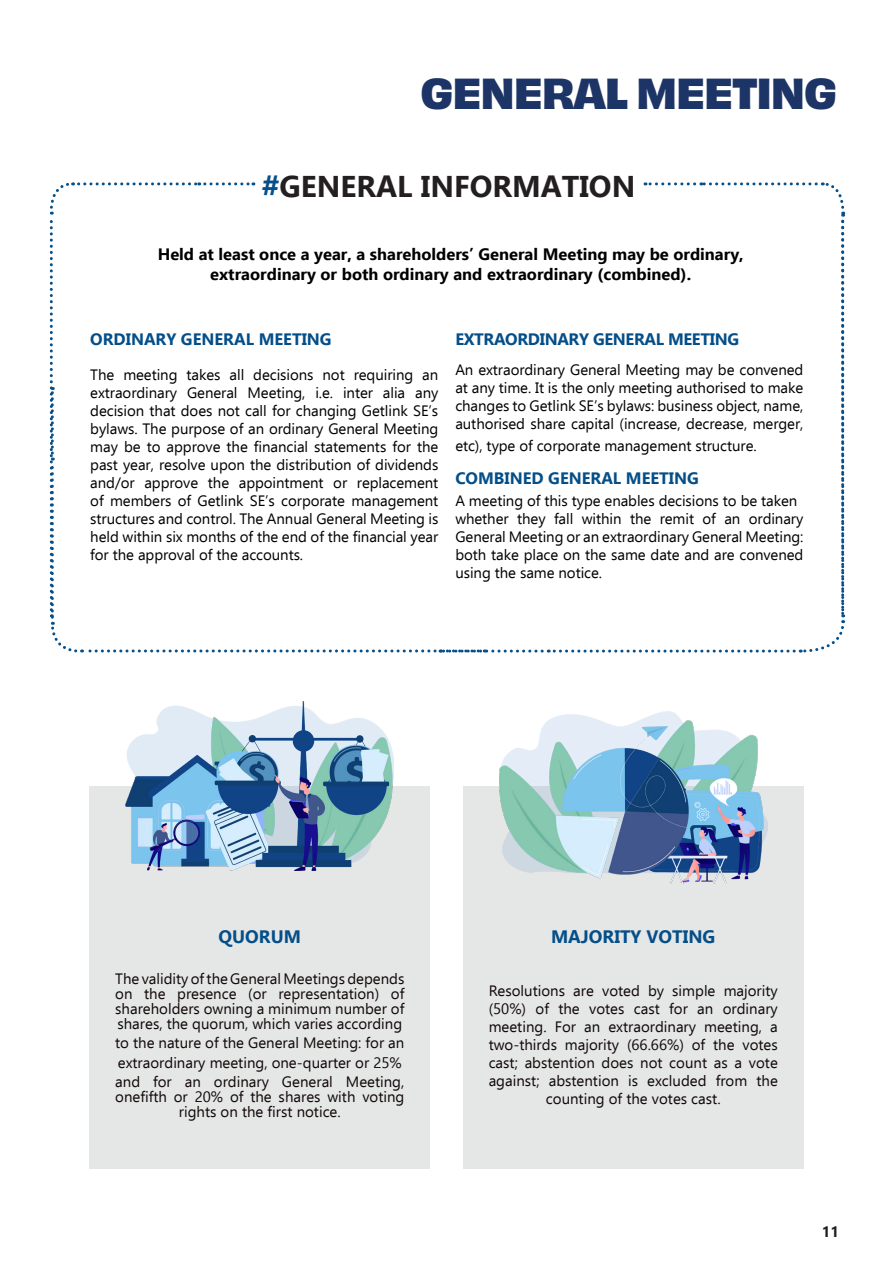
<style>
.page{position:relative;width:893px;height:1263px;background:#fff}
.page>*{position:absolute;margin:0;border:0;box-sizing:border-box;transform-origin:0 0}
.titre_sommaire{font:700 40.5px "Obviously";letter-spacing:-.03em;color:#1d3566}
.titre_guide2{font:700 30px "Ebrima";color:#231f20}
.titre_guide2-2{font:700 18px "Ebrima";color:#044e89}
.intro_paragraphe{font:700 16.5px "Ebrima";color:#000}
.titre_guide2-3{font:700 16.5px "Ebrima";color:#044e89}
.titre_guide2-4{font:700 16.5px "Ebrima";letter-spacing:-.02em;color:#044e89}
.texte{font:15px/18px "Ebrima";letter-spacing:-.005em;color:#000001;text-align:justify}
.texte-2{font:15px/18px "Ebrima";color:#100807;text-align:center}
.titre_guide2-5{font:15px/18px "Ebrima";letter-spacing:-.005em;color:#000001;text-align:justify}
.t1{font:700 15px "Ebrima";color:#231f20}
.s1{color:#054f8a}
</style>
<div class="page">
<div style="left:463px;top:786px;width:340px;height:383px;background:#e5e6e6"></div>
<div style="left:90px;top:786px;width:340px;height:383px;background:#e5e6e6"></div>
<img style="left:126px;top:701px;width:268px;height:169px">
<svg style="left:548px;top:182px;width:298px;height:471px"></svg>
<svg style="left:49px;top:182px;width:493px;height:471px"></svg>
<img style="left:499px;top:711px;width:268px;height:172px">
<p class="titre_sommaire" style="left:420px;top:61px;width:419px">GENERAL MEETING</p>
<p class="titre_guide2" style="left:262px;top:163px;width:375px"><span class="s1">#</span>GENERAL INFORMATION</p>
<p class="intro_paragraphe" style="left:158px;top:241px;width:587px">Held at least once a year, a shareholders’ General Meeting may be ordinary,</p>
<p class="intro_paragraphe" style="left:210px;top:261px;width:482px">extraordinary or both ordinary and extraordinary (combined).</p>
<p class="titre_guide2-3" style="left:90px;top:326px;width:243px">ORDINARY GENERAL MEETING</p>
<p class="texte" style="left:90px;top:366px;width:350px">The meeting takes all decisions not requiring an extraordinary General Meeting, i.e. inter alia any decision that does not call for changing Getlink SE’s bylaws. The purpose of an ordinary General Meeting may be to approve the financial statements for the past year, resolve upon the distribution of dividends and/or approve the appointment or replacement of members of Getlink SE’s corporate management structures and control. The Annual General Meeting is held within six months of the end of the financial year for the approval of the accounts.</p>
<p class="titre_guide2-4" style="left:455px;top:326px;width:285px">EXTRAORDINARY GENERAL MEETING</p>
<p class="titre_guide2-5" style="left:455px;top:361px;width:350px">An extraordinary General Meeting may be convened at any time. It is the only meeting authorised to make changes to Getlink SE’s bylaws: business object, name, authorised share capital (increase, decrease, merger,</p>
<p class="titre_guide2-5" style="left:455px;top:436px;width:303px">etc), type of corporate management structure.</p>
<p class="titre_guide2-3" style="left:455px;top:465px;width:245px">COMBINED GENERAL MEETING</p>
<p class="texte" style="left:455px;top:491px;width:344px">A meeting of this type enables decisions to be taken</p>
<p class="texte" style="left:455px;top:509px;width:350px">whether they fall within the remit of an ordinary General Meeting or an extraordinary General Meeting: both take place on the same date and are convened using the same notice.</p>
<p class="titre_guide2-2" style="left:219px;top:922px;width:84px">QUORUM</p>
<p class="texte-2" style="left:115px;top:971px;width:291px;line-height:15px;text-align:justify">The validity of the General Meetings depends on the presence (or representation) of shareholders owning a minimum number of shares, the quorum, which varies according</p>
<p class="texte-2" style="left:115px;top:1033px;width:291px">to the nature of the General Meeting: for an</p>
<p class="texte-2" style="left:118px;top:1053px;width:285px">extraordinary meeting, one-quarter or 25%</p>
<p class="texte-2" style="left:115px;top:1073px;width:291px;line-height:15px">and for an ordinary General Meeting, onefifth or 20% of the shares with voting rights on the first notice.</p>
<p class="titre_guide2-2" style="left:551px;top:922px;width:166px">MAJORITY VOTING</p>
<p class="texte-2" style="left:489px;top:981px;width:291px">Resolutions are voted by simple majority (50%) of the votes cast for an ordinary meeting. For an extraordinary meeting, a two-thirds majority (66.66%) of the votes cast; abstention does not count as a vote against; abstention is excluded from the counting of the votes cast.</p>
<p class="t1" style="left:822px;top:1220px;width:19px">11</p>
</div>
